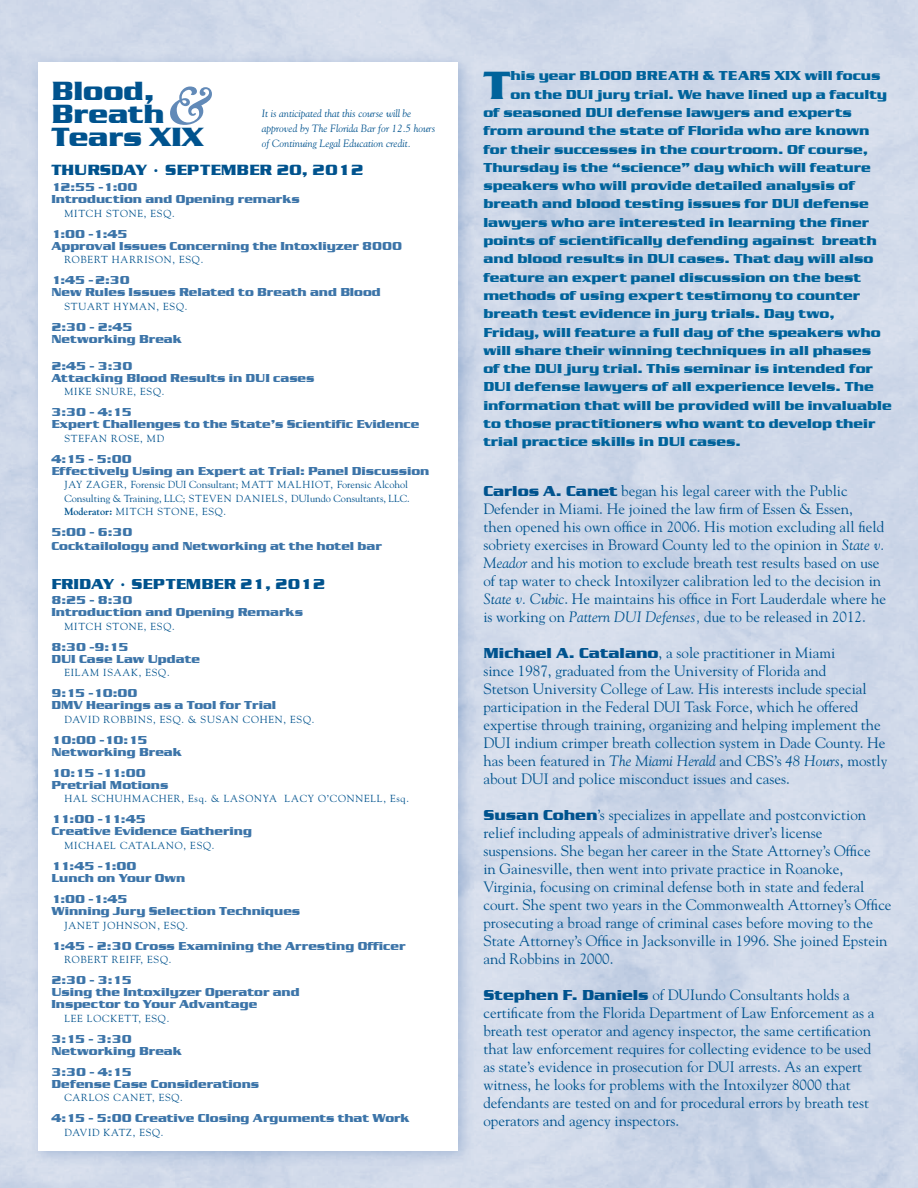
<style>
.page{position:relative;width:918px;height:1188px;background:#fff}
.page>*{position:absolute;margin:0;border:0;box-sizing:border-box;transform-origin:0 0}
.t1{font:40.95px "Serpentine Bold DTC";color:#00639b}
.t2{font:27.45px/23.1px "Serpentine Bold DTC";color:#00538e}
.t3{font:15.3px "Serpentine Bold DTC";color:#00538e}
.t4{font:15px/18px "Goudy";color:#00538e}
.t5{font:15px "Serpentine Bold DTC";color:#00538e}
.t6{font:13.5px "Serpentine Bold DTC";color:#00639b}
.t7{font:12px/12px "Serpentine Bold DTC";color:#3d75a9}
.t8{font:italic 10.5px/15px "Goudy";color:#00538e}
.t9{font:10.2px "Goudy";letter-spacing:.075em;color:#00538e}
.t10{font:10.2px/13.5px "Goudy";color:#00538e}
.s1{font-weight:700}
.s2{font-family:"Serpentine Bold DTC"}
.s3{font-style:italic}
</style>
<div class="page">
<h2 class="t2" style="left:51px;top:82px;width:162px">Blood,<br>Breath<br>Tears XIX<sup>&amp;</sup></h2>
<p class="t3" style="left:51px;top:165px;width:314px">THURSDAY • SEPTEMBER 20, 2012</p>
<p class="t7" style="left:51px;top:182px;width:250px">12:55 -1:00<br>Introduction and Opening remarks</p>
<p class="t9" style="left:64px;top:209px;width:112px">MITCH STONE, ESQ.</p>
<p class="t7" style="left:51px;top:229px;width:352px">1:00 -1:45<br>Approval Issues Concerning the Intoxliyzer 8000</p>
<p class="t9" style="left:64px;top:255px;width:140px">ROBERT HARRISON, ESQ.</p>
<p class="t7" style="left:51px;top:275px;width:331px">1:45 - 2:30<br>New Rules Issues Related to Breath and Blood</p>
<p class="t9" style="left:64px;top:302px;width:124px">STUART HYMAN, ESQ.</p>
<p class="t7" style="left:51px;top:322px;width:132px">2:30 - 2:45<br>Networking Break</p>
<p class="t7" style="left:51px;top:361px;width:265px">2:45 - 3:30<br>Attacking Blood Results in DUI cases</p>
<p class="t9" style="left:64px;top:388px;width:101px">MIKE SNURE, ESQ.</p>
<p class="t7" style="left:51px;top:407px;width:370px">3:30 - 4:15<br>Expert Challenges to the State’s Scientific Evidence</p>
<p class="t9" style="left:64px;top:434px;width:101px">STEFAN ROSE, MD</p>
<p class="t7" style="left:51px;top:454px;width:380px">4:15 - 5:00<br>Effectively Using an Expert at Trial: Panel Discussion</p>
<p class="t10" style="left:64px;top:479px;width:347px">JAY ZAGER, Forensic DUI Consultant; MATT MALHIOT, Forensic Alcohol<br>Consulting &amp; Training, LLC; STEVEN DANIELS, DUIundo Consultants, LLC.<br><span class="s1">Moderator:</span> MITCH STONE, ESQ.</p>
<p class="t7" style="left:51px;top:527px;width:332px;line-height:13.5px">5:00 - 6:30<br>Cocktailology and Networking at the hotel bar</p>
<p class="t5" style="left:51px;top:579px;width:275px">FRIDAY • SEPTEMBER 21, 2012</p>
<p class="t7" style="left:51px;top:595px;width:253px">8:25 - 8:30<br>Introduction and Opening Remarks</p>
<p class="t9" style="left:64px;top:622px;width:112px">MITCH STONE, ESQ.</p>
<p class="t7" style="left:51px;top:642px;width:150px">8:30 -9:15<br>DUI Case Law Update</p>
<p class="t9" style="left:64px;top:669px;width:107px">EILAM ISAAK, ESQ.</p>
<p class="t7" style="left:51px;top:688px;width:226px">9:15 -10:00<br>DMV Hearings as a Tool for Trial</p>
<p class="t9" style="left:64px;top:715px;width:251px">DAVID ROBBINS, ESQ. &amp; SUSAN COHEN, ESQ.</p>
<p class="t7" style="left:51px;top:735px;width:132px">10:00 -10:15<br>Networking Break</p>
<p class="t7" style="left:51px;top:768px;width:119px">10:15 -11:00<br>Pretrial Motions</p>
<p class="t9" style="left:64px;top:795px;width:346px">HAL SCHUHMACHER, Esq. &amp; LASONYA LACY O’CONNELL, Esq.</p>
<p class="t7" style="left:51px;top:815px;width:202px">11:00 -11:45<br>Creative Evidence Gathering</p>
<p class="t9" style="left:64px;top:841px;width:152px">MICHAEL CATALANO, ESQ.</p>
<p class="t7" style="left:51px;top:861px;width:135px">11:45 -1:00<br>Lunch on Your Own</p>
<p class="t7" style="left:51px;top:894px;width:250px">1:00 -1:45<br>Winning Jury Selection Techniques</p>
<p class="t9" style="left:64px;top:921px;width:125px">JANET JOHNSON, ESQ.</p>
<p class="t7" style="left:51px;top:941px;width:355px">1:45 - 2:30 Cross Examining the Arresting Officer</p>
<p class="t9" style="left:64px;top:956px;width:108px">ROBERT REIFF, ESQ.</p>
<p class="t7" style="left:51px;top:975px;width:250px">2:30 - 3:15<br>Using the Intoxilyzer Operator and<br>Inspector to Your Advantage</p>
<p class="t9" style="left:64px;top:1014px;width:106px">LEE LOCKETT, ESQ.</p>
<p class="t7" style="left:51px;top:1034px;width:132px">3:15 - 3:30<br>Networking Break</p>
<p class="t7" style="left:51px;top:1067px;width:209px">3:30 - 4:15<br>Defense Case Considerations</p>
<p class="t9" style="left:64px;top:1094px;width:120px">CARLOS CANET, ESQ.</p>
<p class="t7" style="left:51px;top:1113px;width:360px">4:15 - 5:00 Creative Closing Arguments that Work</p>
<p class="t9" style="left:64px;top:1128px;width:101px">DAVID KATZ, ESQ.</p>
<p class="t8" style="left:262px;top:107px;width:175px">It is anticipated that this course will be approved by The Florida Bar for 12.5 hours of Continuing Legal Education credit.</p>
<h1 class="t1" style="left:483px;top:72px;width:29px">T</h1>
<p class="t6" style="left:511px;top:72px;width:371px">his year BLOOD BREATH &amp; TEARS XIX will focus</p>
<p class="t6" style="left:511px;top:90px;width:378px">on the DUI jury trial. We have lined up a faculty</p>
<p class="t6" style="left:483px;top:108px;width:370px">of seasoned DUI defense lawyers and experts</p>
<p class="t6" style="left:483px;top:126px;width:388px">from around the state of Florida who are known</p>
<p class="t6" style="left:483px;top:145px;width:386px">for their successes in the courtroom. Of course,</p>
<p class="t6" style="left:483px;top:163px;width:389px">Thursday is the “science” day which will feature</p>
<p class="t6" style="left:483px;top:181px;width:373px">speakers who will provide detailed analysis of</p>
<p class="t6" style="left:483px;top:200px;width:387px">breath and blood testing issues for DUI defense</p>
<p class="t6" style="left:483px;top:218px;width:387px">lawyers who are interested in learning the finer</p>
<p class="t6" style="left:483px;top:236px;width:395px">points of scientifically defending against breath</p>
<p class="t6" style="left:483px;top:255px;width:391px">and blood results in DUI cases. That day will also</p>
<p class="t6" style="left:483px;top:273px;width:379px">feature an expert panel discussion on the best</p>
<p class="t6" style="left:483px;top:291px;width:378px">methods of using expert testimony to counter</p>
<p class="t6" style="left:483px;top:309px;width:353px">breath test evidence in jury trials. Day two,</p>
<p class="t6" style="left:483px;top:328px;width:399px">Friday, will feature a full day of the speakers who</p>
<p class="t6" style="left:483px;top:346px;width:389px">will share their winning techniques in all phases</p>
<p class="t6" style="left:483px;top:364px;width:391px">of the DUI jury trial. This seminar is intended for</p>
<p class="t6" style="left:483px;top:383px;width:392px">DUI defense lawyers of all experience levels. The</p>
<p class="t6" style="left:483px;top:401px;width:410px">information that will be provided will be invaluable</p>
<p class="t6" style="left:483px;top:419px;width:393px">to those practitioners who want to develop their</p>
<p class="t6" style="left:483px;top:438px;width:259px">trial practice skills in DUI cases.</p>
<p class="t4" style="left:483px;top:483px;width:404px"><span class="s2">Carlos A. Canet</span> began his legal career with the Public Defender in Miami. He joined the law firm of Essen &amp; Essen,<br>then opened his own office in 2006. His motion excluding all field sobriety exercises in Broward County led to the opinion in <span class="s3">State v.<br>Meador</span> and his motion to exclude breath test results based on use of tap water to check Intoxilyzer calibration led to the decision in <span class="s3">State v. Cubic</span>. He maintains his office in Fort Lauderdale where he is working on <span class="s3">Pattern DUI Defenses,</span> due to be released in 2012.</p>
<p class="t4" style="left:483px;top:645px;width:406px"><span class="s2">Michael A. Catalano</span>, a sole practitioner in Miami<br>since 1987, graduated from the University of Florida and<br>Stetson University College of Law. His interests include special participation in the Federal DUI Task Force, which he offered expertise through training, organizing and helping implement the DUI indium crimper breath collection system in Dade County. He has been featured in <span class="s3">The Miami Herald</span> and CBS’s <span class="s3">48 Hours</span>, mostly about DUI and police misconduct issues and cases.</p>
<p class="t4" style="left:483px;top:807px;width:410px"><span class="s2">Susan Cohen</span>’s specializes in appellate and postconviction relief including appeals of administrative driver’s license suspensions. She began her career in the State Attorney’s Office<br>in Gainesville, then went into private practice in Roanoke, Virginia, focusing on criminal defense both in state and federal court. She spent two years in the Commonwealth Attorney’s Office prosecuting a broad range of criminal cases before moving to the State Attorney’s Office in Jacksonville in 1996. She joined Epstein and Robbins in 2000.</p>
<p class="t4" style="left:483px;top:987px;width:393px"><span class="s2">Stephen F. Daniels</span> of DUIundo Consultants holds a certificate from the Florida Department of Law Enforcement as a breath test operator and agency inspector, the same certification that law enforcement requires for collecting evidence to be used as state’s evidence in prosecution for DUI arrests. As an expert witness, he looks for problems with the Intoxilyzer 8000 that defendants are tested on and for procedural errors by breath test operators and agency inspectors.</p>
</div>
